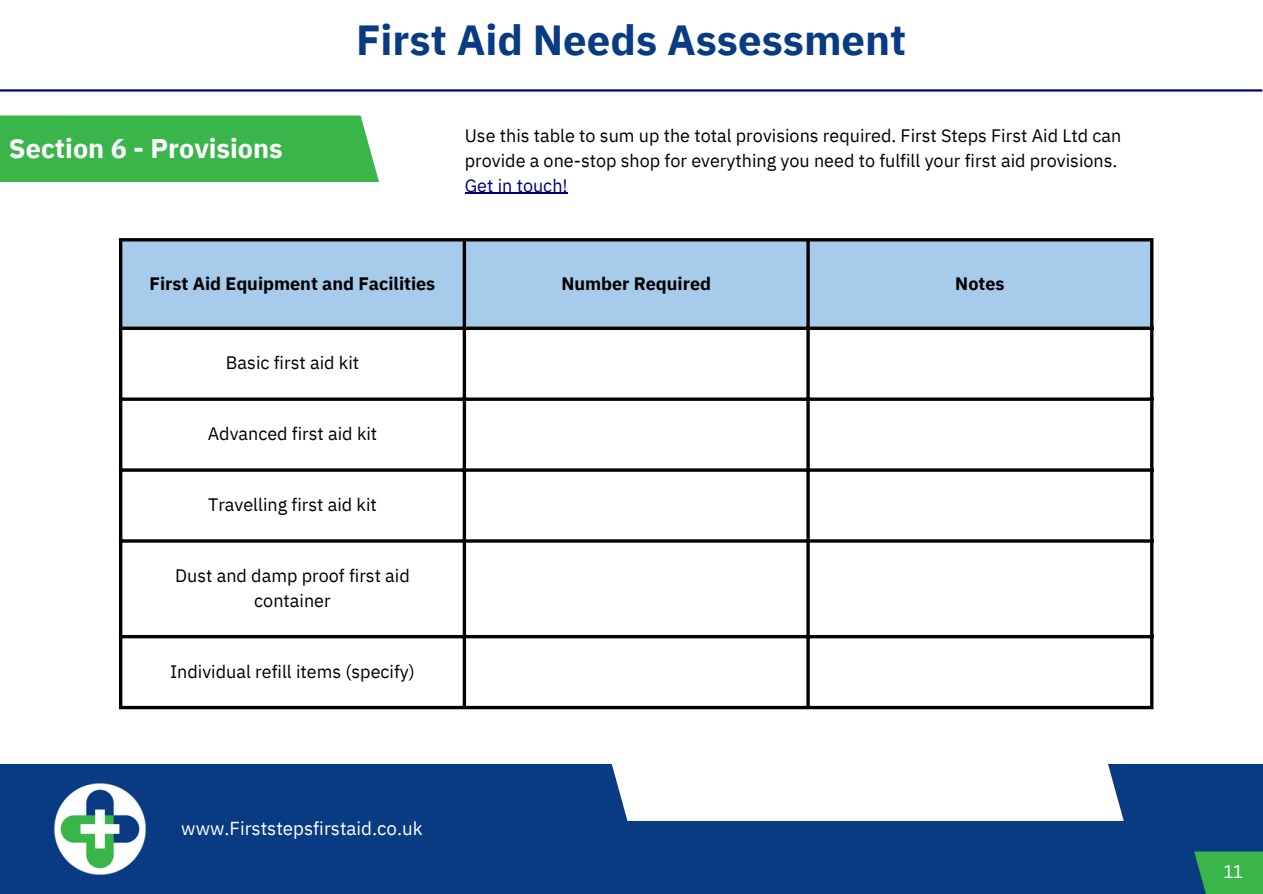
<style>
.page{position:relative;width:1263px;height:894px;background:#fff}
.page>*{position:absolute;margin:0;border:0;box-sizing:border-box;transform-origin:0 0}
.t1{font:700 42px "IBM Plex Sans";color:#083b82}
.t2{font:700 27px "IBM Plex Sans";color:#fff}
.t3{font:18.75px "IBM Plex Sans";color:#fff}
.t4{font:18px/24.8px "IBM Plex Sans";color:#000;text-align:center}
.t5{font:700 18px "IBM Plex Sans";color:#000}
.t6{font:18px "Canva Sans";color:#fff}
.s1{color:#000080}
</style>
<div class="page">
<hr style="left:0;top:89px;width:1262px;height:2px;background:#000080">
<div style="left:0;top:764px;width:1262px;height:129px;background:#083b82"></div>
<div style="left:0;top:115px;width:379px;height:67px;background:#39b54a"></div>
<div style="left:1194px;top:851px;width:69px;height:42px;background:#39b54a"></div>
<div style="left:611px;top:764px;width:513px;height:56px;background:#fff"></div>
<div style="left:122px;top:241px;width:1028px;height:85px;background:#a6cbeb"></div>
<hr style="left:119px;top:241px;width:3px;height:464px;background:#000">
<hr style="left:463px;top:241px;width:3px;height:464px;background:#000">
<svg style="left:806px;top:241px;width:4px;height:464px;fill:#000"></svg>
<hr style="left:1150px;top:241px;width:3px;height:464px;background:#000">
<hr style="left:119px;top:238px;width:1034px;height:3px;background:#000">
<svg style="left:122px;top:326px;width:1028px;height:4px;fill:#000"></svg>
<svg style="left:122px;top:397px;width:1028px;height:4px;fill:#000"></svg>
<hr style="left:119px;top:468px;width:1034px;height:3px;background:#000">
<hr style="left:119px;top:539px;width:1034px;height:3px;background:#000">
<svg style="left:122px;top:634px;width:1029px;height:4px;fill:#000"></svg>
<svg style="left:119px;top:705px;width:1034px;height:4px;fill:#000"></svg>
<hr style="left:465px;top:192px;width:103px;height:2px;background:#000080">
<img style="left:54px;top:783px;width:92px;height:92px">
<p class="t1" style="left:356px;top:12px;width:552px">First Aid Needs Assessment</p>
<p class="t2" style="left:9px;top:131px;width:275px">Section 6 - Provisions</p>
<p class="t4" style="left:465px;top:123px;width:658px;text-align:left">Use this table to sum up the total provisions required. First Steps First Aid Ltd can provide a one-stop shop for everything you need to fulfill your first aid provisions.<br><span class="s1">Get in touch!</span></p>
<p class="t5" style="left:150px;top:271px;width:287px">First Aid Equipment and Facilities</p>
<p class="t5" style="left:561px;top:271px;width:151px">Number Required</p>
<p class="t5" style="left:955px;top:271px;width:51px">Notes</p>
<p class="t4" style="left:226px;top:350px;width:135px">Basic first aid kit</p>
<p class="t4" style="left:208px;top:421px;width:171px">Advanced first aid kit</p>
<p class="t4" style="left:208px;top:492px;width:170px">Travelling first aid kit</p>
<p class="t4" style="left:175px;top:562px;width:236px">Dust and damp proof first aid container</p>
<p class="t4" style="left:170px;top:658px;width:246px">Individual refill items (specify)</p>
<p class="t3" style="left:181px;top:815px;width:243px">www.Firststepsfirstaid.co.uk</p>
<p class="t6" style="left:1224px;top:858px;width:21px">11</p>
</div>
